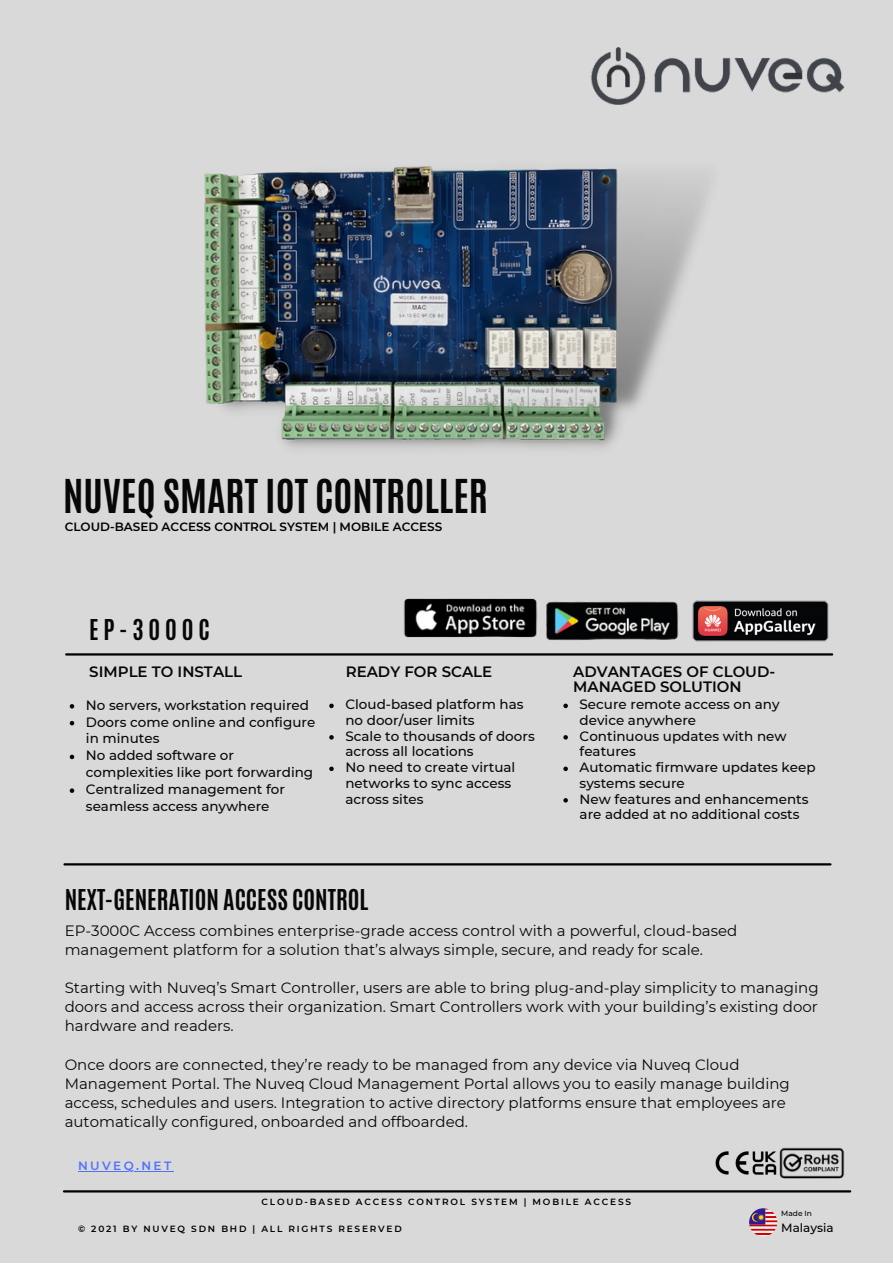
<style>
.page{position:relative;width:893px;height:1264px;background:#fff}
.page>*{position:absolute;margin:0;border:0;box-sizing:border-box;transform-origin:0 0}
.t1{font:700 39px "Antonio";color:#070708}
.t2{font:700 24px "Antonio";color:#070708}
.t3{font:15px/19px "Montserrat";color:#070708}
.t4{font:600 15px/14.5px "Montserrat";color:#070708}
.t5{font:500 13.5px/15.8px "Montserrat";color:#070708}
.t6{font:600 12px "Montserrat";color:#000}
.t7{font:600 12px "Montserrat";letter-spacing:.2em;color:#5271ff}
.t8{font:500 12px "Montserrat";color:#000}
.t9{font:600 9px "Montserrat";letter-spacing:.2em;color:#000}
.t10{font:500 7.5px "Montserrat";color:#000}
</style>
<div class="page">
<div style="left:0;top:0;width:892px;height:1262px;background:#d9d9d9"></div>
<hr style="left:66px;top:653px;width:766px;height:2px;background:#000">
<hr style="left:64px;top:863px;width:766px;height:2px;background:#000">
<hr style="left:64px;top:1190px;width:786px;height:2px;background:#000">
<img style="left:546px;top:601px;width:133px;height:40px">
<img style="left:403px;top:598px;width:135px;height:40px">
<svg style="left:749px;top:1208px;width:28px;height:28px"></svg>
<img style="left:692px;top:600px;width:137px;height:42px">
<img style="left:591px;top:47px;width:254px;height:58px">
<img style="left:204px;top:166px;width:504px;height:282px">
<img style="left:779px;top:1147px;width:65px;height:32px">
<img style="left:715px;top:1151px;width:61px;height:23px">
<svg style="left:70px;top:704px;width:4px;height:4px"></svg>
<svg style="left:70px;top:721px;width:4px;height:4px"></svg>
<svg style="left:70px;top:754px;width:4px;height:5px"></svg>
<svg style="left:70px;top:788px;width:4px;height:5px"></svg>
<svg style="left:329px;top:703px;width:5px;height:5px"></svg>
<svg style="left:329px;top:735px;width:5px;height:4px"></svg>
<svg style="left:329px;top:766px;width:5px;height:5px"></svg>
<svg style="left:563px;top:703px;width:5px;height:5px"></svg>
<svg style="left:563px;top:735px;width:5px;height:4px"></svg>
<svg style="left:563px;top:766px;width:5px;height:5px"></svg>
<svg style="left:563px;top:798px;width:5px;height:4px"></svg>
<hr style="left:78px;top:1170px;width:96px;height:1px;background:#5271ff">
<p class="t1" style="left:63px;top:468px;width:426px">NUVEQ SMART IOT CONTROLLER</p>
<p class="t6" style="left:65px;top:519px;width:379px">CLOUD-BASED ACCESS CONTROL SYSTEM | MOBILE ACCESS</p>
<p class="t2" style="left:89px;top:612px;width:122px">EP-3000C</p>
<p class="t4" style="left:89px;top:664px;width:154px">SIMPLE TO INSTALL</p>
<p class="t4" style="left:346px;top:664px;width:148px">READY FOR SCALE</p>
<p class="t4" style="left:573px;top:664px;width:204px">ADVANTAGES OF CLOUD-<br>MANAGED SOLUTION</p>
<p class="t5" style="left:86px;top:697px;width:224px">No servers, workstation required</p>
<p class="t5" style="left:86px;top:713px;width:231px;line-height:16.8px">Doors come online and configure in minutes</p>
<p class="t5" style="left:86px;top:747px;width:229px;line-height:16.8px">No added software or complexities like port forwarding</p>
<p class="t5" style="left:86px;top:780px;width:200px;line-height:16.8px">Centralized management for seamless access anywhere</p>
<p class="t5" style="left:345px;top:696px;width:180px">Cloud-based platform has no door/user limits</p>
<p class="t5" style="left:345px;top:728px;width:191px">Scale to thousands of doors across all locations</p>
<p class="t5" style="left:345px;top:759px;width:171px">No need to create virtual networks to sync access across sites</p>
<p class="t2" style="left:65px;top:882px;width:305px">NEXT-GENERATION ACCESS CONTROL</p>
<p class="t5" style="left:579px;top:696px;width:201px">Secure remote access on any device anywhere</p>
<p class="t5" style="left:579px;top:728px;width:208px">Continuous updates with new features</p>
<p class="t5" style="left:579px;top:759px;width:237px">Automatic firmware updates keep systems secure</p>
<p class="t5" style="left:579px;top:791px;width:230px">New features and enhancements are added at no additional costs</p>
<p class="t3" style="left:65px;top:921px;width:674px">EP-3000C Access combines enterprise-grade access control with a powerful, cloud-based management platform for a solution that’s always simple, secure, and ready for scale.</p>
<p class="t3" style="left:65px;top:978px;width:755px;text-align:justify">Starting with Nuveq’s Smart Controller, users are able to bring plug-and-play simplicity to managing doors and access across their organization. Smart Controllers work with your building’s existing door hardware and readers.</p>
<p class="t3" style="left:65px;top:1054px;width:726px">Once doors are connected, they’re ready to be managed from any device via Nuveq Cloud Management Portal. The Nuveq Cloud Management Portal allows you to easily manage building access, schedules and users. Integration to active directory platforms ensure that employees are automatically configured, onboarded and offboarded.</p>
<p class="t7" style="left:78px;top:1157px;width:95px">NUVEQ.NET</p>
<p class="t9" style="left:261px;top:1196px;width:371px">CLOUD-BASED ACCESS CONTROL SYSTEM | MOBILE ACCESS</p>
<p class="t10" style="left:781px;top:1208px;width:32px">Made In</p>
<p class="t9" style="left:78px;top:1223px;width:325px">© 2021 BY NUVEQ SDN BHD | ALL RIGHTS RESERVED</p>
<p class="t8" style="left:781px;top:1219px;width:54px">Malaysia</p>
</div>
